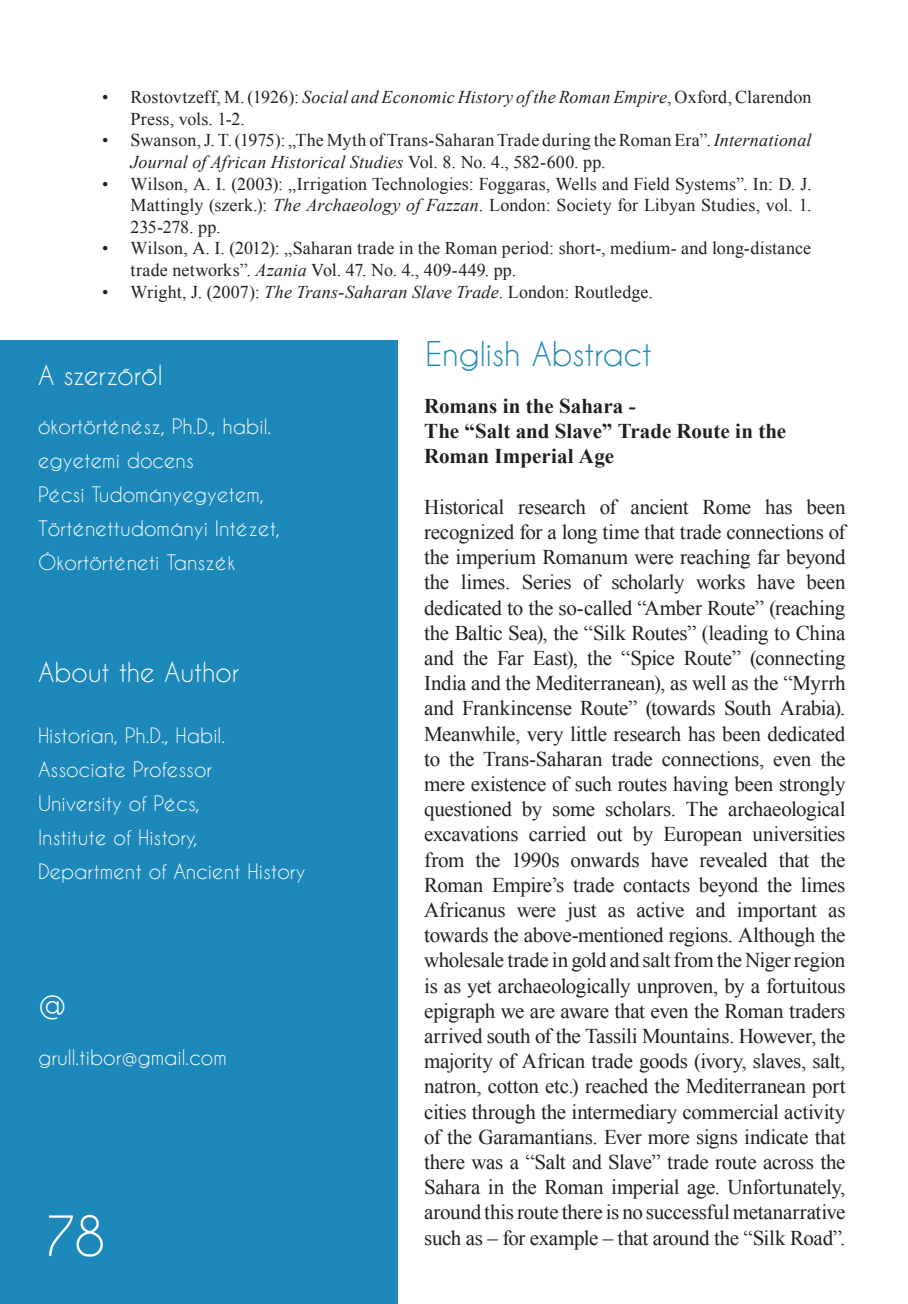
<style>
.page{position:relative;width:908px;height:1304px;background:#fff}
.page>*{position:absolute;margin:0;border:0;box-sizing:border-box;transform-origin:0 0}
.t1{font:52px "Caviar Dreams";color:#fff}
.t2{font:36px "Caviar Dreams";color:#fff}
.t3{font:32px "Caviar Dreams";letter-spacing:-.01em;color:#1d88ba}
.t4{font:26px "Caviar Dreams";letter-spacing:-.01em;color:#fff}
.t5{font:21px/25.2px "Times New Roman";letter-spacing:-.02em;color:#231f20;text-align:justify}
.t6{font:700 21px/25.2px "Times New Roman";color:#231f20}
.t7{font:20px/34px "Caviar Dreams";color:#fff}
.t8{font:18px/21.6px "Times New Roman";letter-spacing:.005em;color:#231f20}
.s1{font-style:italic}
</style>
<div class="page">
<div style="left:0;top:340px;width:397px;height:964px;background:#1d88ba"></div>
<p class="t8" style="left:130px;top:86px;width:682px;text-indent:-28px">• Rostovtzeff, M. (1926): <span class="s1">Social and Economic History of the Roman Empire</span>, Oxford, Clarendon<br>Press, vols. 1-2.</p>
<p class="t8" style="left:130px;top:129px;width:682px;text-indent:-28px">• Swanson, J. T. (1975): „The Myth of Trans-Saharan Trade during the Roman Era”. <span class="s1">International<br>Journal of African Historical Studies</span> Vol. 8. No. 4., 582-600. pp.</p>
<p class="t8" style="left:130px;top:173px;width:682px;text-align:justify;text-indent:-28px">• Wilson, A. I. (2003): „Irrigation Technologies: Foggaras, Wells and Field Systems”. In: D. J.<br>Mattingly (szerk.): <span class="s1">The Archaeology of Fazzan</span>. London: Society for Libyan Studies, vol. 1.<br>235-278. pp.</p>
<p class="t8" style="left:130px;top:237px;width:682px;text-indent:-28px">• Wilson, A. I. (2012): „Saharan trade in the Roman period: short-, medium- and long-distance trade networks”. <span class="s1">Azania</span> Vol. 47. No. 4., 409-449. pp.</p>
<p class="t8" style="left:102px;top:281px;width:552px">• Wright, J. (2007): <span class="s1">The Trans-Saharan Slave Trade</span>. London: Routledge.</p>
<p class="t4" style="left:38px;top:361px;width:126px">A szerzőről</p>
<p class="t7" style="left:38px;top:410px;width:243px">ókortörténész, Ph.D., habil. egyetemi docens<br>Pécsi Tudományegyetem,<br>Történettudományi Intézet,<br>Ókortörténeti Tanszék</p>
<p class="t4" style="left:38px;top:658px;width:203px">About the Author</p>
<p class="t7" style="left:38px;top:719px;width:269px">Historian, Ph.D., Habil.<br>Associate Professor<br>University of Pécs,<br>Institute of History,<br>Department of Ancient History</p>
<h2 class="t2" style="left:38px;top:983px;width:30px">@</h2>
<p class="t7" style="left:38px;top:1041px;width:190px">grull.tibor@gmail.com</p>
<h1 class="t1" style="left:45px;top:1208px;width:62px">78</h1>
<h3 class="t3" style="left:425px;top:336px;width:228px">English Abstract</h3>
<p class="t6" style="left:424px;top:393px;width:363px">Romans in the Sahara -<br>The “Salt and Slave” Trade Route in the<br>Roman Imperial Age</p>
<p class="t5" style="left:424px;top:494px;width:422px">Historical research of ancient Rome has been recognized for a long time that trade connections of the imperium Romanum were reaching far beyond the limes. Series of scholarly works have been dedicated to the so-called “Amber Route” (reaching the Baltic Sea), the “Silk Routes” (leading to China and the Far East), the “Spice Route” (connecting India and the Mediterranean), as well as the “Myrrh and Frankincense Route” (towards South Arabia).<br>Meanwhile, very little research has been dedicated to the Trans-Saharan trade connections, even the mere existence of such routes having been strongly questioned by some scholars. The archaeological excavations carried out by European universities from the 1990s onwards have revealed that the Roman Empire’s trade contacts beyond the limes Africanus were just as active and important as towards the above-mentioned regions. Although the wholesale trade in gold and salt from the Niger region is as yet archaeologically unproven, by a fortuitous epigraph we are aware that even the Roman traders arrived south of the Tassili Mountains. However, the majority of African trade goods (ivory, slaves, salt, natron, cotton etc.) reached the Mediterranean port cities through the intermediary commercial activity of the Garamantians. Ever more signs indicate that there was a “Salt and Slave” trade route across the Sahara in the Roman imperial age. Unfortunately, around this route there is no successful metanarrative</p>
<p class="t5" style="left:424px;top:1225px;width:422px">such as – for example – that around the “Silk Road”.</p>
</div>
